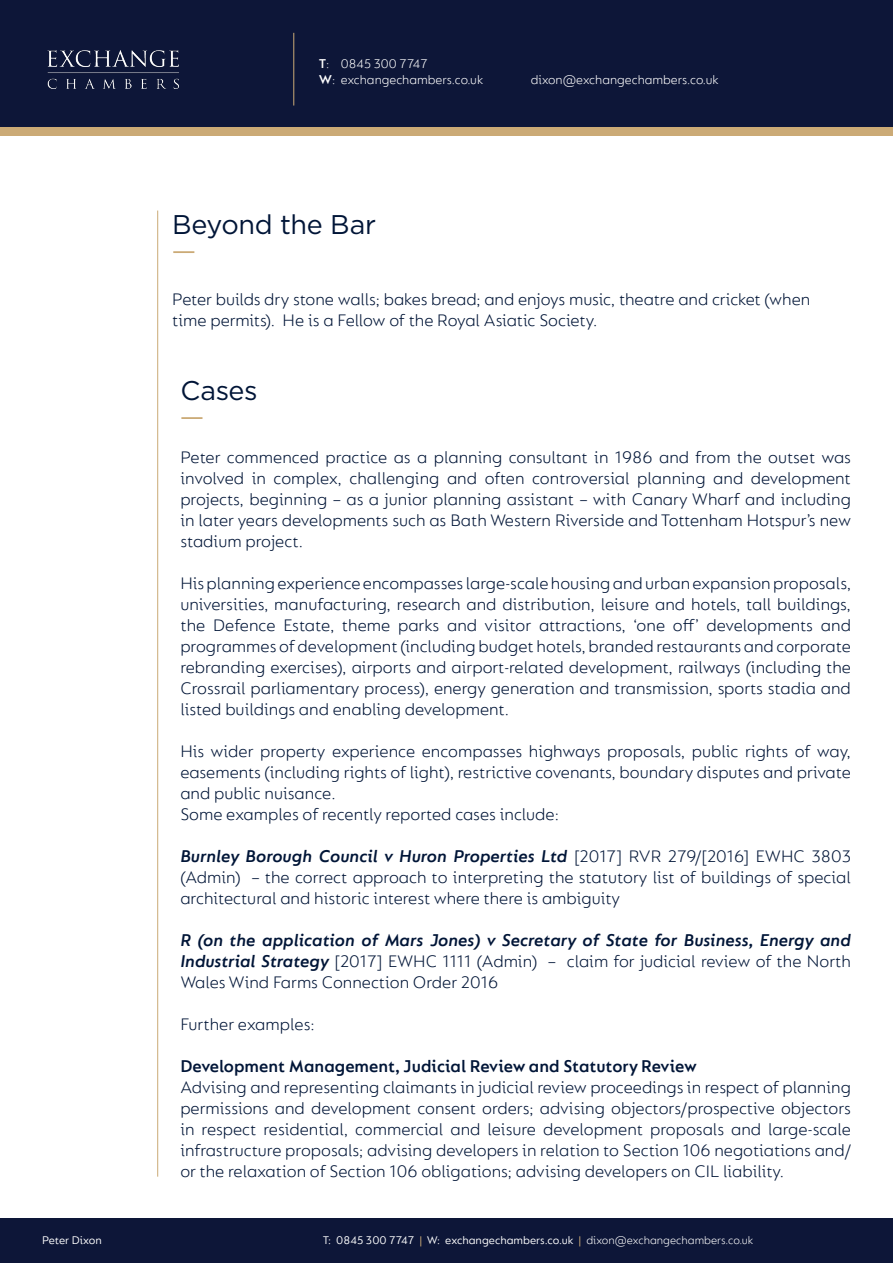
<style>
.page{position:relative;width:893px;height:1263px;background:#fff}
.page>*{position:absolute;margin:0;border:0;box-sizing:border-box;transform-origin:0 0}
.t1{font:27px "Gotham";letter-spacing:-.015em;color:#001537}
.t2{font:300 18px/21px "FS Lucas";color:#001537;text-align:justify}
.t3{font:600 18px "FS Lucas";color:#001537}
.t4{font:300 13.5px/16.2px "FS Lucas";color:#fff}
.t5{font:12px "FS Lucas";color:#fff}
.s1{font-weight:600}
.s2{font-weight:600;font-style:italic}
.s3{color:#cbaa76}
.s4{font-weight:300}
</style>
<div class="page">
<div style="left:0;top:64px;width:893px;height:72px;background:#cbaa76"></div>
<div style="left:0;top:0;width:893px;height:127px;background:#0d1638"></div>
<div style="left:0;top:1219px;width:893px;height:44px;background:#0d1638"></div>
<img style="left:47px;top:50px;width:132px;height:39px">
<hr style="left:293px;top:33px;width:1px;height:73px;background:#cbaa76">
<hr style="left:157px;top:211px;width:1px;height:966px;background:#cbaa76">
<hr style="left:181px;top:417px;width:21px;height:2px;background:#cbaa76">
<hr style="left:173px;top:251px;width:21px;height:2px;background:#cbaa76">
<p class="t5" style="left:42px;top:1233px;width:61px">Peter Dixon</p>
<p class="t4" style="left:319px;top:55px;width:166px"><span class="s1">T</span>: 0845 300 7747<br><span class="s1">W</span>: exchangechambers.co.uk</p>
<p class="t4" style="left:531px;top:71px;width:189px">dixon@exchangechambers.co.uk</p>
<p class="t1" style="left:172px;top:207px;width:205px">Beyond the Bar</p>
<p class="t2" style="left:172px;top:289px;width:639px">Peter builds dry stone walls; bakes bread; and enjoys music, theatre and cricket (when time permits). He is a Fellow of the Royal Asiatic Society.</p>
<p class="t1" style="left:180px;top:373px;width:79px">Cases</p>
<p class="t2" style="left:180px;top:446px;width:672px">Peter commenced practice as a planning consultant in 1986 and from the outset was involved in complex, challenging and often controversial planning and development projects, beginning – as a junior planning assistant – with Canary Wharf and including in later years developments such as Bath Western Riverside and Tottenham Hotspur’s new stadium project.</p>
<p class="t2" style="left:180px;top:572px;width:672px">His planning experience encompasses large-scale housing and urban expansion proposals, universities, manufacturing, research and distribution, leisure and hotels, tall buildings, the Defence Estate, theme parks and visitor attractions, ‘one off’ developments and programmes of development (including budget hotels, branded restaurants and corporate rebranding exercises), airports and airport-related development, railways (including the Crossrail parliamentary process), energy generation and transmission, sports stadia and listed buildings and enabling development.</p>
<p class="t2" style="left:180px;top:740px;width:672px">His wider property experience encompasses highways proposals, public rights of way, easements (including rights of light), restrictive covenants, boundary disputes and private and public nuisance.</p>
<p class="t2" style="left:180px;top:803px;width:380px">Some examples of recently reported cases include:</p>
<p class="t2" style="left:180px;top:845px;width:672px"><span class="s2">Burnley Borough Council v Huron Properties Ltd</span> [2017] RVR 279/[2016] EWHC 3803 (Admin) – the correct approach to interpreting the statutory list of buildings of special architectural and historic interest where there is ambiguity</p>
<p class="t2" style="left:180px;top:929px;width:672px"><span class="s2">R (on the application of Mars Jones) v Secretary of State for Business, Energy and Industrial Strategy</span> [2017] EWHC 1111 (Admin) – claim for judicial review of the North Wales Wind Farms Connection Order 2016</p>
<p class="t2" style="left:180px;top:1013px;width:136px">Further examples:</p>
<p class="t3" style="left:180px;top:1055px;width:518px">Development Management, Judicial Review and Statutory Review</p>
<p class="t2" style="left:180px;top:1076px;width:672px">Advising and representing claimants in judicial review proceedings in respect of planning permissions and development consent orders; advising objectors/prospective objectors in respect residential, commercial and leisure development proposals and large-scale infrastructure proposals; advising developers in relation to Section 106 negotiations and/ or the relaxation of Section 106 obligations; advising developers on CIL liability.</p>
<p class="t5" style="left:323px;top:1233px;width:432px">T: 0845 300 7747 <span class="s3">|</span> W: exchangechambers.co.uk <span class="s3">|</span> <span class="s4">dixon@exchangechambers.co.uk</span></p>
</div>
